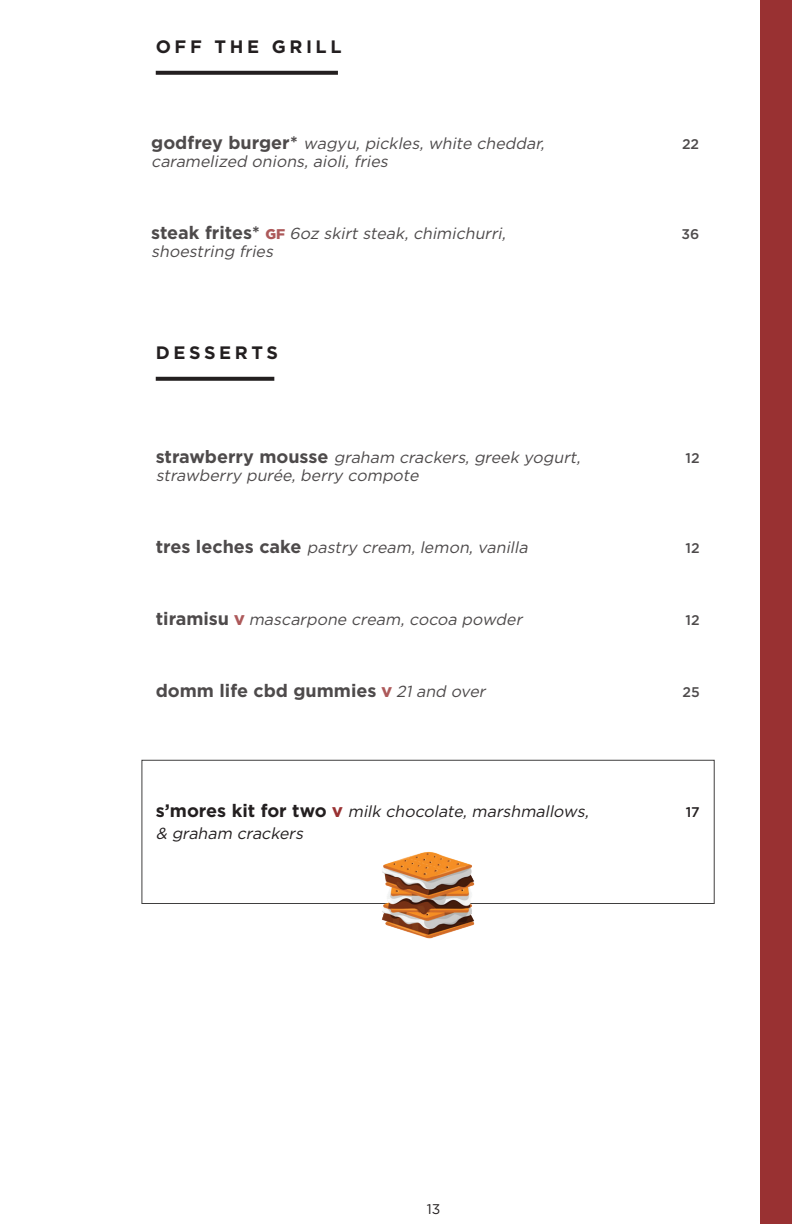
<style>
.page{position:relative;width:792px;height:1224px;background:#fff}
.page>*{position:absolute;margin:0;border:0;box-sizing:border-box;transform-origin:0 0}
.t1{font:700 18px "Gotham";color:#231f20}
.t2{font:700 18px "Gotham";letter-spacing:.185em;color:#231f20}
.t3{font:italic 16px "Gotham";color:#231f20}
.t4{font:500 14px "Gotham";color:#231f20}
.t5{font:14px "Gotham";color:#231f20}
.s1{font-weight:700;font-style:normal;font-size:18px}
.s2{font-weight:900;font-style:normal;font-size:14px;color:#993132}
.s3{font-weight:900;font-size:14px;color:#993132}
.s4{font-weight:400;font-style:italic;font-size:16px}
</style>
<div class="page">
<div style="left:141px;top:760px;width:574px;height:144px;border:1px solid #403f3f"></div>
<img style="left:345px;top:851px;width:166px;height:88px">
<div style="left:760px;top:0;width:32px;height:1224px;background:#993132"></div>
<svg style="left:156px;top:71px;width:182px;height:4px"></svg>
<svg style="left:156px;top:377px;width:118px;height:4px"></svg>
<p class="t2" style="left:156px;top:36px;width:187px">OFF THE GRILL</p>
<p class="t3" style="left:151px;top:133px;width:399px"><span class="s1">g o d f rey b u r g e r *</span> wagyu,pickles,white cheddar,</p>
<p class="t4" style="left:682px;top:135px;width:19px">22</p>
<p class="t3" style="left:151px;top:151px;width:242px">caramelized onions,aioli,fries</p>
<p class="t3" style="left:151px;top:223px;width:360px"><span class="s1">st e a k f r i t e s *</span> <span class="s2">G F</span> 6oz skirtsteak,chimichurri,</p>
<p class="t4" style="left:681px;top:225px;width:19px">36</p>
<p class="t3" style="left:151px;top:241px;width:127px">shoestring fries</p>
<p class="t2" style="left:156px;top:342px;width:124px">DESSERTS</p>
<p class="t3" style="left:156px;top:447px;width:430px"><span class="s1">st raw b e r ry m o u ss e</span> graham crackers,greek yogurt,</p>
<p class="t4" style="left:686px;top:449px;width:16px">12</p>
<p class="t3" style="left:156px;top:465px;width:268px">strawberry purée,berry compote</p>
<p class="t3" style="left:156px;top:537px;width:377px"><span class="s1">t re s l e c h e s c a ke</span> pastry cream,lemon,vanilla</p>
<p class="t4" style="left:686px;top:539px;width:16px">12</p>
<p class="t3" style="left:156px;top:609px;width:372px"><span class="s1">t i ra m i s u</span> <span class="s2">V</span> mascarpone cream,cocoa powder</p>
<p class="t4" style="left:686px;top:611px;width:16px">12</p>
<p class="t1" style="left:156px;top:680px;width:335px">domm life cbd gummies <span class="s3">V</span> <span class="s4">21and over</span></p>
<p class="t4" style="left:682px;top:683px;width:19px">25</p>
<p class="t3" style="left:156px;top:802px;width:438px"><span class="s1">s ’ m o res k i t fo r two</span> <span class="s2">V</span> milk chocolate,marshmallows,</p>
<p class="t4" style="left:686px;top:803px;width:16px">17</p>
<p class="t3" style="left:156px;top:824px;width:153px">&amp; graham crackers</p>
<p class="t5" style="left:427px;top:1200px;width:15px">13</p>
</div>
